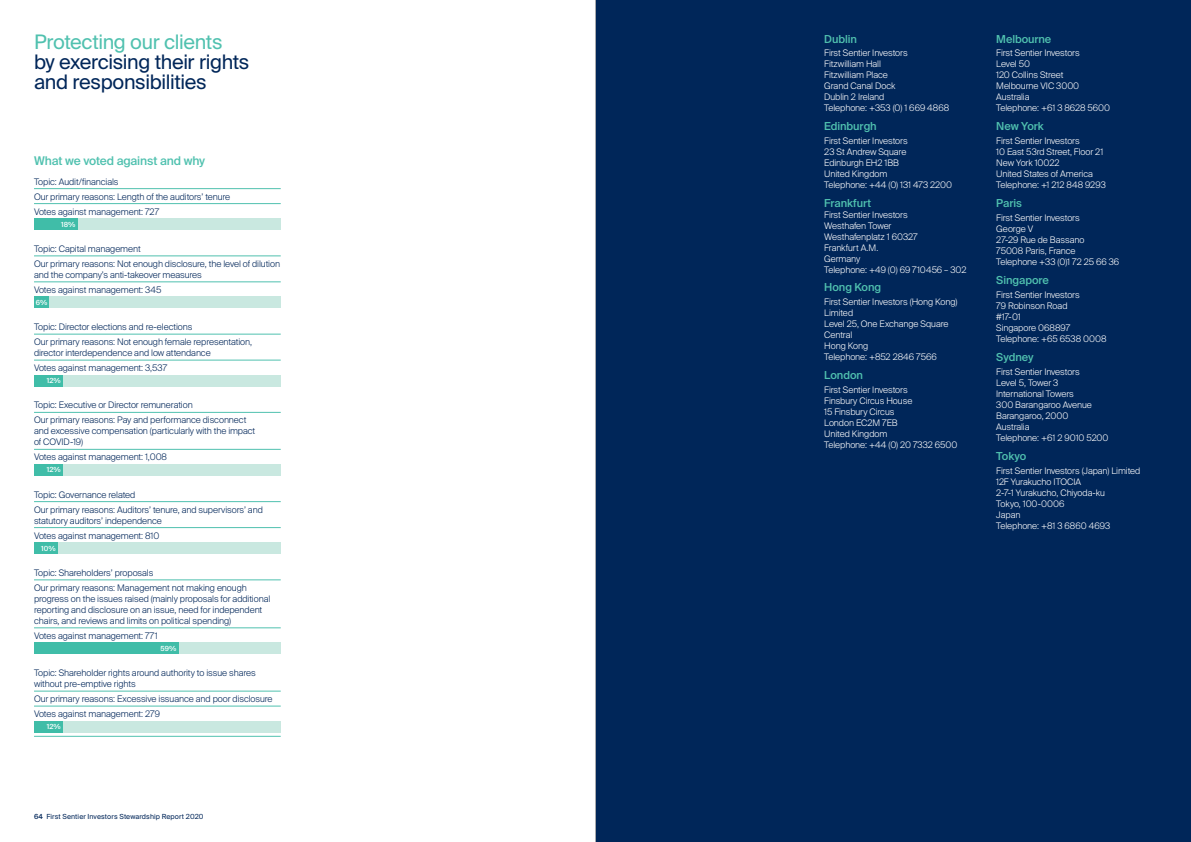
<style>
.page{position:relative;width:1191px;height:842px;background:#fff}
.page>*{position:absolute;margin:0;border:0;box-sizing:border-box;transform-origin:0 0}
.t1{font:20px/20px "Suisse Intl";letter-spacing:-.02em;color:#002659}
.t2{font:20px "Suisse Intl";letter-spacing:-.02em;color:#50c1af}
.t3{font:500 12px "Suisse Intl";letter-spacing:-.01em;color:#50c1af}
.t4{font:500 11px "Suisse Intl";letter-spacing:-.005em;color:#50c1af}
.t5{font:300 9px/11px "Suisse Intl";letter-spacing:-.005em;color:#fff}
.t6{font:300 9px/15px "Suisse Intl";letter-spacing:-.005em;color:#002659}
.t7{font:7px "Suisse Intl";letter-spacing:.01em;color:#002659}
.t8{font:500 7px "Suisse Intl";letter-spacing:.015em;color:#fff}
.s1{font-weight:500}
</style>
<div class="page">
<div style="left:595px;top:0;width:596px;height:842px;background:#002659"></div>
<hr style="left:34px;top:188px;width:247px;height:1px;background:#50c1af">
<hr style="left:34px;top:203px;width:247px;height:1px;background:#50c1af">
<div style="left:34px;top:218px;width:247px;height:12px;background:#40bda8"></div>
<div style="left:78px;top:218px;width:203px;height:12px;background:#c9e8e0"></div>
<hr style="left:34px;top:256px;width:247px;height:1px;background:#50c1af">
<hr style="left:34px;top:282px;width:247px;height:1px;background:#50c1af">
<div style="left:34px;top:297px;width:247px;height:11px;background:#40bda8"></div>
<div style="left:49px;top:297px;width:232px;height:11px;background:#c9e8e0"></div>
<hr style="left:34px;top:334px;width:247px;height:1px;background:#50c1af">
<hr style="left:34px;top:360px;width:247px;height:1px;background:#50c1af">
<div style="left:34px;top:375px;width:247px;height:11px;background:#40bda8"></div>
<div style="left:64px;top:375px;width:217px;height:11px;background:#c9e8e0"></div>
<hr style="left:34px;top:412px;width:247px;height:1px;background:#50c1af">
<hr style="left:34px;top:449px;width:247px;height:1px;background:#50c1af">
<div style="left:34px;top:464px;width:247px;height:12px;background:#40bda8"></div>
<div style="left:64px;top:464px;width:217px;height:12px;background:#c9e8e0"></div>
<hr style="left:34px;top:501px;width:247px;height:1px;background:#50c1af">
<hr style="left:34px;top:527px;width:247px;height:1px;background:#50c1af">
<div style="left:34px;top:542px;width:247px;height:12px;background:#40bda8"></div>
<div style="left:59px;top:542px;width:222px;height:12px;background:#c9e8e0"></div>
<hr style="left:34px;top:580px;width:247px;height:1px;background:#50c1af">
<hr style="left:34px;top:628px;width:247px;height:1px;background:#50c1af">
<div style="left:34px;top:643px;width:247px;height:11px;background:#40bda8"></div>
<div style="left:180px;top:643px;width:101px;height:11px;background:#c9e8e0"></div>
<hr style="left:34px;top:691px;width:247px;height:1px;background:#50c1af">
<hr style="left:34px;top:706px;width:247px;height:1px;background:#50c1af">
<hr style="left:34px;top:736px;width:247px;height:1px;background:#50c1af">
<div style="left:34px;top:721px;width:247px;height:11px;background:#40bda8"></div>
<div style="left:64px;top:721px;width:217px;height:11px;background:#c9e8e0"></div>
<hr style="left:595px;top:0;width:1px;height:842px;background:#a7a9ac">
<h1 class="t2" style="left:34px;top:30px;width:190px">Protecting our clients</h1>
<h1 class="t1" style="left:34px;top:52px;width:217px">by exercising their rights and responsibilities</h1>
<h2 class="t3" style="left:34px;top:154px;width:173px">What we voted against and why</h2>
<p class="t6" style="left:34px;top:174px;width:198px">Topic: Audit/financials<br>Our primary reasons: Length of the auditors’ tenure<br>Votes against management: 727</p>
<p class="t8" style="left:61px;top:220px;width:16px">18%</p>
<p class="t6" style="left:34px;top:241px;width:247px">Topic: Capital management<br>Our primary reasons: Not enough disclosure, the level of dilution</p>
<p class="t6" style="left:34px;top:267px;width:169px">and the company’s anti-takeover measures<br>Votes against management: 345</p>
<p class="t8" style="left:36px;top:298px;width:13px">6%</p>
<p class="t6" style="left:34px;top:319px;width:220px">Topic: Director elections and re-elections<br>Our primary reasons: Not enough female representation,</p>
<p class="t6" style="left:34px;top:345px;width:178px">director interdependence and low attendance<br>Votes against management: 3,537</p>
<p class="t8" style="left:47px;top:377px;width:15px">12%</p>
<p class="t6" style="left:34px;top:398px;width:214px">Topic: Executive or Director remuneration<br>Our primary reasons: Pay and performance disconnect</p>
<p class="t6" style="left:34px;top:426px;width:223px;line-height:11px">and excessive compensation (particularly with the impact of COVID-19)</p>
<p class="t6" style="left:34px;top:450px;width:135px">Votes against management: 1,008</p>
<p class="t8" style="left:47px;top:466px;width:15px">12%</p>
<p class="t6" style="left:34px;top:487px;width:230px">Topic: Governance related<br>Our primary reasons: Auditors’ tenure, and supervisors’ and</p>
<p class="t6" style="left:34px;top:513px;width:129px">statutory auditors’ independence<br>Votes against management: 810</p>
<p class="t8" style="left:41px;top:544px;width:16px">10%</p>
<p class="t6" style="left:34px;top:565px;width:214px">Topic: Shareholders’ proposals<br>Our primary reasons: Management not making enough</p>
<p class="t6" style="left:34px;top:593px;width:238px;line-height:11px">progress on the issues raised (mainly proposals for additional reporting and disclosure on an issue, need for independent chairs, and reviews and limits on political spending)</p>
<p class="t6" style="left:34px;top:628px;width:125px">Votes against management: 771</p>
<p class="t8" style="left:161px;top:644px;width:17px">59%</p>
<p class="t6" style="left:34px;top:667px;width:223px;line-height:11px">Topic: Shareholder rights around authority to issue shares without pre-emptive rights</p>
<p class="t6" style="left:34px;top:691px;width:240px">Our primary reasons: Excessive issuance and poor disclosure<br>Votes against management: 279</p>
<p class="t8" style="left:47px;top:723px;width:15px">12%</p>
<p class="t7" style="left:34px;top:812px;width:171px"><span class="s1">64</span> First Sentier Investors Stewardship Report 2020</p>
<p class="t4" style="left:824px;top:32px;width:34px">Dublin</p>
<p class="t5" style="left:824px;top:48px;width:126px">First Sentier Investors<br>Fitzwilliam Hall<br>Fitzwilliam Place<br>Grand Canal Dock<br>Dublin 2 Ireland<br>Telephone: +353 (0) 1 669 4868</p>
<p class="t4" style="left:824px;top:120px;width:54px">Edinburgh</p>
<p class="t5" style="left:824px;top:136px;width:129px">First Sentier Investors<br>23 St Andrew Square<br>Edinburgh EH2 1BB<br>United Kingdom<br>Telephone: +44 (0) 131 473 2200</p>
<p class="t4" style="left:824px;top:197px;width:48px">Frankfurt</p>
<p class="t5" style="left:824px;top:210px;width:144px">First Sentier Investors<br>Westhafen Tower<br>Westhafenplatz 1 60327<br>Frankfurt A.M.<br>Germany<br>Telephone: +49 (0) 69 710456 – 302</p>
<p class="t4" style="left:824px;top:281px;width:58px">Hong Kong</p>
<p class="t5" style="left:824px;top:296px;width:135px">First Sentier Investors (Hong Kong)<br>Limited<br>Level 25, One Exchange Square<br>Central<br>Hong Kong<br>Telephone: +852 2846 7566</p>
<p class="t4" style="left:824px;top:369px;width:40px">London</p>
<p class="t5" style="left:824px;top:384px;width:135px">First Sentier Investors<br>Finsbury Circus House<br>15 Finsbury Circus<br>London EC2M 7EB<br>United Kingdom<br>Telephone: +44 (0) 20 7332 6500</p>
<p class="t4" style="left:996px;top:32px;width:57px">Melbourne</p>
<p class="t5" style="left:996px;top:48px;width:115px">First Sentier Investors<br>Level 50<br>120 Collins Street<br>Melbourne VIC 3000<br>Australia<br>Telephone: +61 3 8628 5600</p>
<p class="t4" style="left:996px;top:120px;width:49px">New York</p>
<p class="t5" style="left:996px;top:136px;width:111px">First Sentier Investors<br>10 East 53rd Street, Floor 21<br>New York 10022<br>United States of America<br>Telephone: +1 212 848 9293</p>
<p class="t4" style="left:996px;top:197px;width:27px">Paris</p>
<p class="t5" style="left:996px;top:213px;width:124px">First Sentier Investors<br>George V<br>27-29 Rue de Bassano<br>75008 Paris, France<br>Telephone +33 (0)1 72 25 66 36</p>
<p class="t4" style="left:996px;top:274px;width:54px">Singapore</p>
<p class="t5" style="left:996px;top:290px;width:112px">First Sentier Investors<br>79 Robinson Road<br>#17-01<br>Singapore 068897<br>Telephone: +65 6538 0008</p>
<p class="t4" style="left:996px;top:351px;width:39px">Sydney</p>
<p class="t5" style="left:996px;top:366px;width:114px">First Sentier Investors<br>Level 5, Tower 3<br>International Towers<br>300 Barangaroo Avenue<br>Barangaroo, 2000<br>Australia<br>Telephone: +61 2 9010 5200</p>
<p class="t4" style="left:996px;top:450px;width:32px">Tokyo</p>
<p class="t5" style="left:996px;top:465px;width:146px">First Sentier Investors (Japan) Limited<br>12F Yurakucho ITOCIA<br>2-7-1 Yurakucho, Chiyoda-ku<br>Tokyo, 100-0006<br>Japan<br>Telephone: +81 3 6860 4693</p>
</div>
